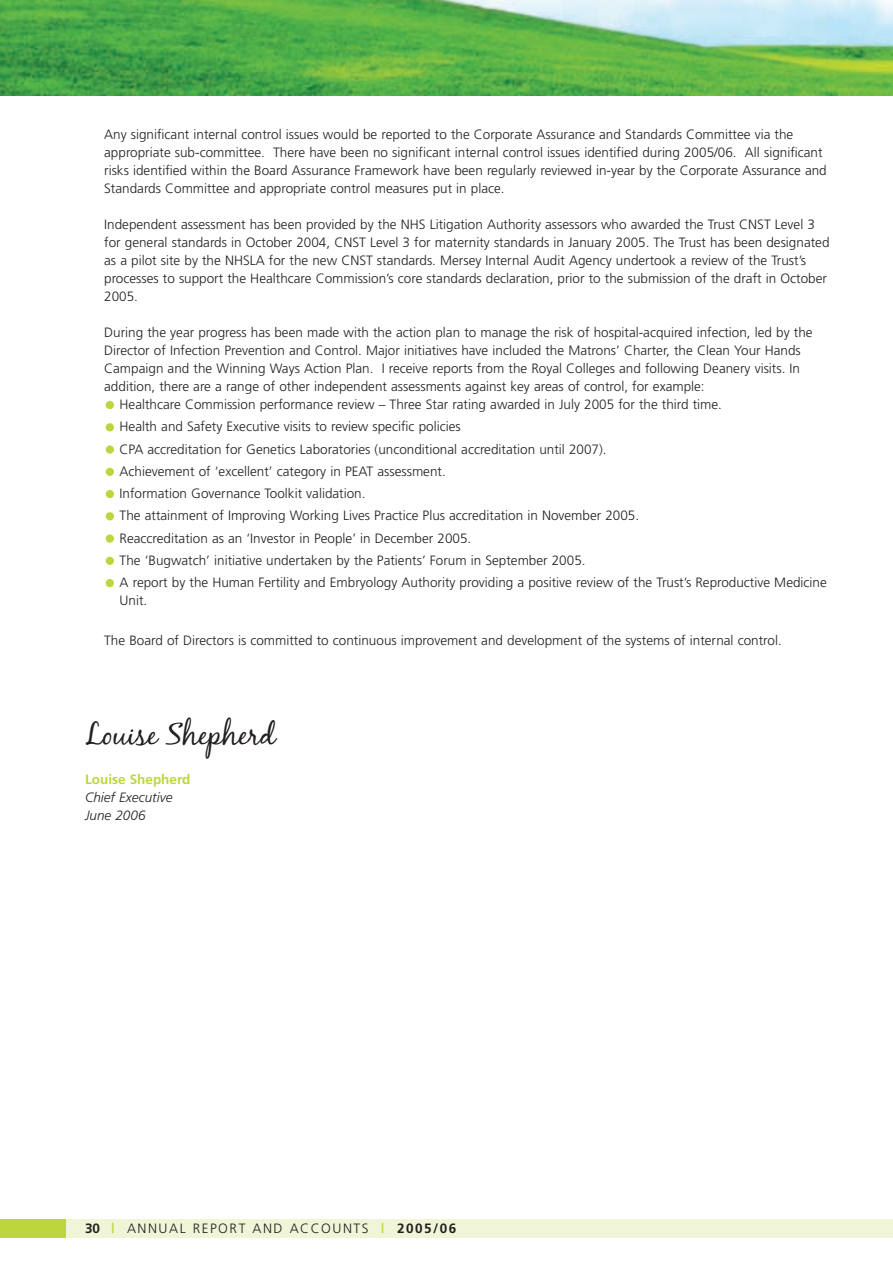
<style>
.page{position:relative;width:893px;height:1263px;background:#fff}
.page>*{position:absolute;margin:0;border:0;box-sizing:border-box;transform-origin:0 0}
.t1{font:30px "Black Jack";color:#231f20}
.t2{font:300 13.5px/18px "Frutiger";color:#231f20}
.t3{font:300 13.5px "Frutiger";letter-spacing:.11em;color:#231f20}
.t4{font:italic 300 13.5px/18px "Frutiger";color:#231f20}
.t5{font:700 13.5px "Frutiger";color:#bdd63e}
.s1{font-weight:700}
.s2{font-weight:700;color:#bdd63e}
</style>
<div class="page">
<img style="left:0;top:0;width:892px;height:95px">
<div style="left:106px;top:579px;width:8px;height:8px;background:#bdd63e;border-radius:50%"></div>
<div style="left:106px;top:557px;width:8px;height:8px;background:#bdd63e;border-radius:50%"></div>
<div style="left:106px;top:534px;width:8px;height:9px;background:#bdd63e;border-radius:50%"></div>
<div style="left:106px;top:512px;width:8px;height:8px;background:#bdd63e;border-radius:50%"></div>
<div style="left:106px;top:490px;width:8px;height:8px;background:#bdd63e;border-radius:50%"></div>
<div style="left:106px;top:468px;width:8px;height:8px;background:#bdd63e;border-radius:50%"></div>
<div style="left:106px;top:445px;width:8px;height:9px;background:#bdd63e;border-radius:50%"></div>
<div style="left:106px;top:423px;width:8px;height:8px;background:#bdd63e;border-radius:50%"></div>
<div style="left:106px;top:401px;width:8px;height:8px;background:#bdd63e;border-radius:50%"></div>
<div style="left:0;top:1219px;width:892px;height:19px;background:#f0f5d8"></div>
<div style="left:0;top:1219px;width:66px;height:19px;background:#bdd63e"></div>
<p class="t2" style="left:104px;top:127px;width:724px">Any significant internal control issues would be reported to the Corporate Assurance and Standards Committee via the appropriate sub-committee. There have been no significant internal control issues identified during 2005/06. All significant risks identified within the Board Assurance Framework have been regularly reviewed in-year by the Corporate Assurance and Standards Committee and appropriate control measures put in place.</p>
<p class="t2" style="left:104px;top:217px;width:726px">Independent assessment has been provided by the NHS Litigation Authority assessors who awarded the Trust CNST Level 3 for general standards in October 2004, CNST Level 3 for maternity standards in January 2005. The Trust has been designated as a pilot site by the NHSLA for the new CNST standards. Mersey Internal Audit Agency undertook a review of the Trust’s processes to support the Healthcare Commission’s core standards declaration, prior to the submission of the draft in October 2005.</p>
<p class="t2" style="left:104px;top:325px;width:710px">During the year progress has been made with the action plan to manage the risk of hospital-acquired infection, led by the</p>
<p class="t2" style="left:104px;top:343px;width:698px">Director of Infection Prevention and Control. Major initiatives have included the Matrons’ Charter, the Clean Your Hands</p>
<p class="t2" style="left:104px;top:361px;width:697px">Campaign and the Winning Ways Action Plan. I receive reports from the Royal Colleges and following Deanery visits. In</p>
<p class="t2" style="left:104px;top:379px;width:602px">addition, there are a range of other independent assessments against key areas of control, for example:</p>
<p class="t2" style="left:120px;top:397px;width:604px">Healthcare Commission performance review – Three Star rating awarded in July 2005 for the third time.</p>
<p class="t2" style="left:120px;top:417px;width:708px;line-height:22.2px">Health and Safety Executive visits to review specific policies<br>CPA accreditation for Genetics Laboratories (unconditional accreditation until 2007).<br>Achievement of ‘excellent’ category in PEAT assessment.<br>Information Governance Toolkit validation.<br>The attainment of Improving Working Lives Practice Plus accreditation in November 2005.<br>Reaccreditation as an ‘Investor in People’ in December 2005.<br>The ‘Bugwatch’ initiative undertaken by the Patients’ Forum in September 2005.<br>A report by the Human Fertility and Embryology Authority providing a positive review of the Trust’s Reproductive Medicine</p>
<p class="t2" style="left:120px;top:593px;width:29px">Unit.</p>
<p class="t2" style="left:104px;top:633px;width:679px">The Board of Directors is committed to continuous improvement and development of the systems of internal control.</p>
<h1 class="t1" style="left:85px;top:720px;width:192px">Louise Shepherd</h1>
<p class="t5" style="left:85px;top:774px;width:107px">Louise Shepherd</p>
<p class="t4" style="left:85px;top:790px;width:89px">Chief Executive<br>June 2006</p>
<p class="t3" style="left:85px;top:1223px;width:373px"><span class="s1">30</span> <span class="s2">|</span> ANNUAL REPORT AND ACCOUNTS <span class="s2">|</span> <span class="s1">2005/06</span></p>
</div>
